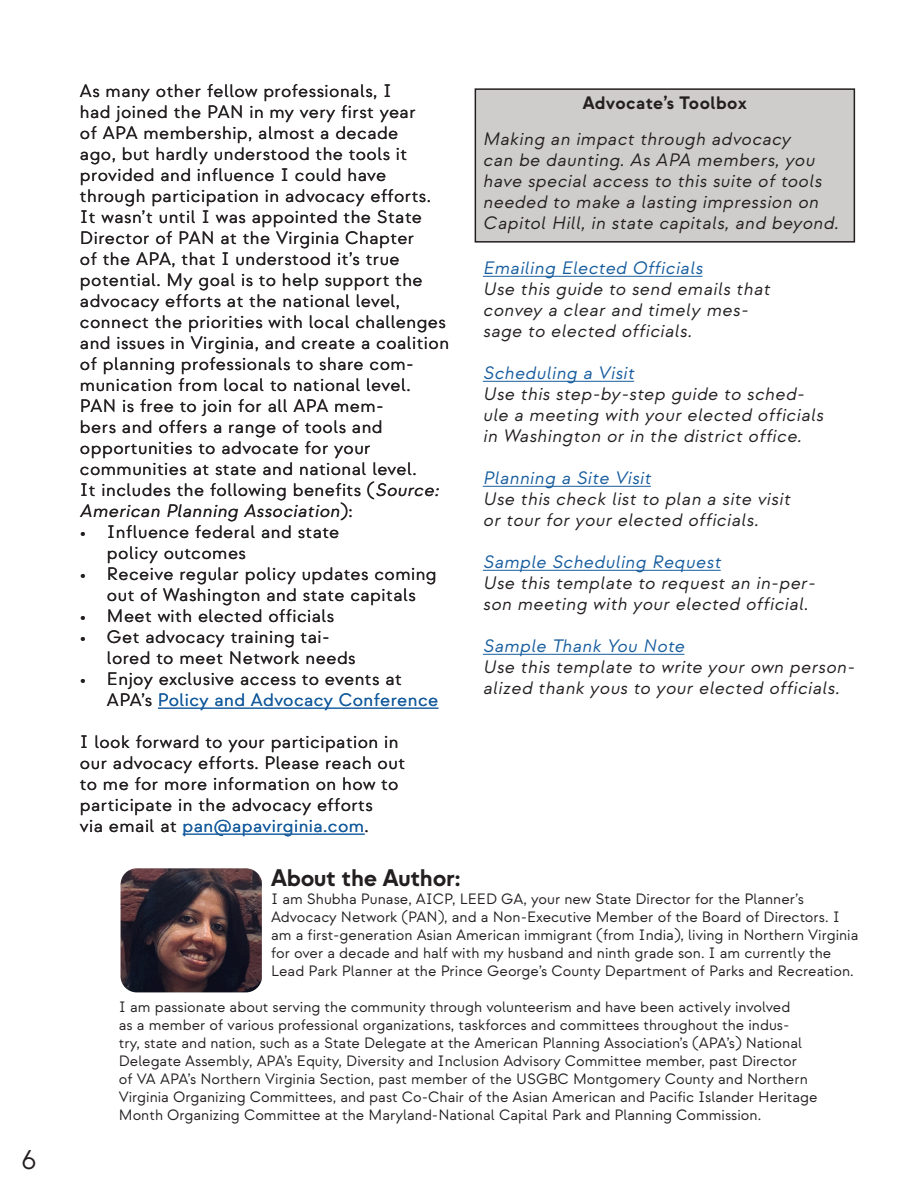
<style>
.page{position:relative;width:918px;height:1188px;background:#fff}
.page>*{position:absolute;margin:0;border:0;box-sizing:border-box;transform-origin:0 0}
.t1{font:100 27px "Sawton Industrial";color:#231f20}
.t2{font:700 24px "Strawford";letter-spacing:-.01em;color:#231f20}
.t3{font:18px/21px "Strawford";letter-spacing:.025em;color:#231f20}
.t4{font:italic 18px/21px "Strawford";letter-spacing:.025em;color:#231f20}
.t5{font:italic 18px "Strawford";letter-spacing:.025em;color:#175d9e}
.t6{font:700 18px "Strawford";letter-spacing:.025em;color:#231f20}
.APA_VA_Default{font:15px/18px "Strawford";color:#231f20}
.s1{font-style:normal}
.s2{color:#175d9e}
</style>
<div class="page">
<img style="left:121px;top:868px;width:141px;height:124px">
<div style="left:475px;top:89px;width:379px;height:153px;background:#cecdcc"></div>
<div style="left:475px;top:88px;width:380px;height:155px;border:2px solid #231f20"></div>
<hr style="left:483px;top:276px;width:219px;height:1px;background:#175d9e">
<hr style="left:483px;top:381px;width:151px;height:1px;background:#175d9e">
<hr style="left:483px;top:486px;width:168px;height:1px;background:#175d9e">
<hr style="left:483px;top:570px;width:238px;height:1px;background:#175d9e">
<hr style="left:483px;top:654px;width:201px;height:1px;background:#175d9e">
<hr style="left:158px;top:708px;width:280px;height:1px;background:#175d9e">
<hr style="left:183px;top:834px;width:182px;height:1px;background:#175d9e">
<p class="t1" style="left:21px;top:1144px;width:19px">6</p>
<p class="t3" style="left:80px;top:81px;width:337px">As many other fellow professionals, I had joined the PAN in my very first year of APA membership, almost a decade ago, but hardly understood the tools it</p>
<p class="t3" style="left:80px;top:165px;width:352px">provided and influence I could have through participation in advocacy efforts.<br>It wasn’t until I was appointed the State Director of PAN at the Virginia Chapter of the APA, that I understood it’s true potential. My goal is to help support the advocacy efforts at the national level,</p>
<p class="t3" style="left:80px;top:312px;width:371px">connect the priorities with local challenges and issues in Virginia, and create a coalition of planning professionals to share com&shy;munication from local to national level.</p>
<p class="t3" style="left:80px;top:396px;width:305px;text-align:justify">PAN is free to join for all APA mem&shy;bers and offers a range of tools and opportunities to advocate for your</p>
<p class="t3" style="left:80px;top:459px;width:338px">communities at state and national level.</p>
<p class="t4" style="left:80px;top:480px;width:360px"><span class="s1">It includes the following benefits (</span>Source:<br>American Planning Association<span class="s1">):</span></p>
<p class="t3" style="left:107px;top:522px;width:234px;text-indent:-27px">• Influence federal and state policy outcomes</p>
<p class="t3" style="left:80px;top:564px;width:358px;text-align:center">• Receive regular policy updates coming out of Washington and state capitals</p>
<p class="t3" style="left:80px;top:606px;width:256px">• Meet with elected officials</p>
<p class="t3" style="left:107px;top:627px;width:250px;text-indent:-27px">• Get advocacy training tai&shy;lored to meet Network needs</p>
<p class="t3" style="left:107px;top:669px;width:333px;text-indent:-27px">• Enjoy exclusive access to events at<br>APA’s <span class="s2">Policy and Advocacy Conference</span></p>
<p class="t3" style="left:80px;top:732px;width:327px">I look forward to your participation in our advocacy efforts. Please reach out to me for more information on how to</p>
<p class="t3" style="left:80px;top:795px;width:294px">participate in the advocacy efforts via email at <span class="s2">pan@apavirginia.com</span>.</p>
<p class="t6" style="left:583px;top:92px;width:166px">Advocate’s Toolbox</p>
<p class="t4" style="left:483px;top:129px;width:357px">Making an impact through advocacy<br>can be daunting. As APA members, you have special access to this suite of tools needed to make a lasting impression on Capitol Hill, in state capitals, and beyond.</p>
<p class="t5" style="left:483px;top:258px;width:221px">Emailing Elected Officials</p>
<p class="t4" style="left:483px;top:279px;width:288px">Use this guide to send emails that convey a clear and timely mes&shy;sage to elected officials.</p>
<p class="t5" style="left:483px;top:363px;width:153px">Scheduling a Visit</p>
<p class="t4" style="left:483px;top:384px;width:342px">Use this step-by-step guide to sched&shy;ule a meeting with your elected officials in Washington or in the district office.</p>
<p class="t5" style="left:483px;top:468px;width:170px">Planning a Site Visit</p>
<p class="t4" style="left:483px;top:489px;width:309px">Use this check list to plan a site visit or tour for your elected officials.</p>
<p class="t5" style="left:483px;top:552px;width:239px">Sample Scheduling Request</p>
<p class="t4" style="left:483px;top:573px;width:334px">Use this template to request an in-per&shy;son meeting with your elected official.</p>
<p class="t5" style="left:483px;top:636px;width:203px">Sample Thank You Note</p>
<p class="t4" style="left:483px;top:657px;width:373px">Use this template to write your own person&shy;alized thank yous to your elected officials.</p>
<p class="t2" style="left:271px;top:863px;width:191px">About the Author:</p>
<p class="APA_VA_Default" style="left:271px;top:890px;width:589px">I am Shubha Punase, AICP, LEED GA, your new State Director for the Planner’s Advocacy Network (PAN), and a Non-Executive Member of the Board of Directors. I am a first-generation Asian American immigrant (from India), living in Northern Virginia for over a decade and half with my husband and ninth grade son. I am currently the Lead Park Planner at the Prince George’s County Department of Parks and Recreation.</p>
<p class="APA_VA_Default" style="left:119px;top:998px;width:700px">I am passionate about serving the community through volunteerism and have been actively involved<br>as a member of various professional organizations, taskforces and committees throughout the indus-<br>try, state and nation, such as a State Delegate at the American Planning Association’s (APA’s) National Delegate Assembly, APA’s Equity, Diversity and Inclusion Advisory Committee member, past Director<br>of VA APA’s Northern Virginia Section, past member of the USGBC Montgomery County and Northern Virginia Organizing Committees, and past Co-Chair of the Asian American and Pacific Islander Heritage Month Organizing Committee at the Maryland-National Capital Park and Planning Commission.</p>
</div>
